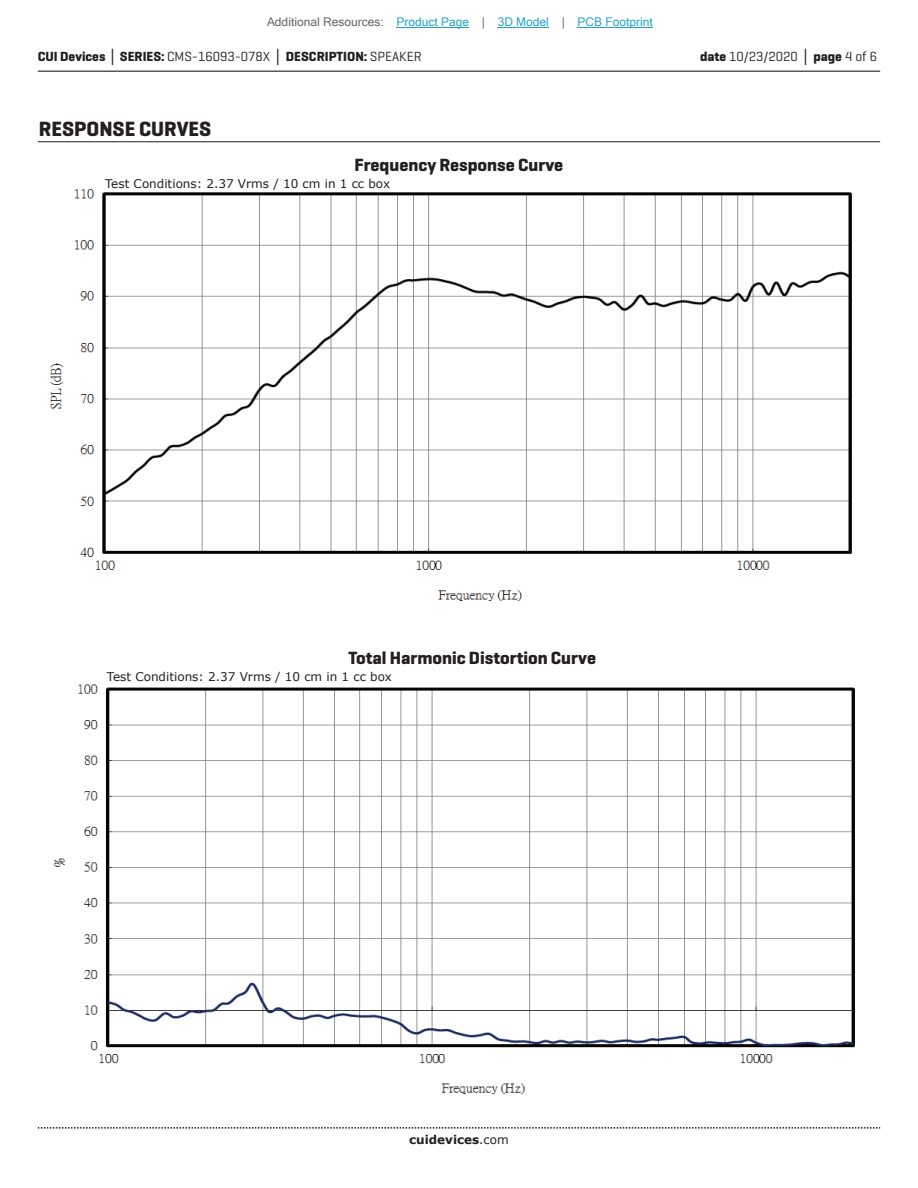
<style>
.page{position:relative;width:918px;height:1188px;background:#fff}
.page>*{position:absolute;margin:0;border:0;box-sizing:border-box;transform-origin:0 0}
.t1{font:700 21px "Geogrotesque";color:#231f20}
.t2{font:700 18px "Geogrotesque";color:#231f20}
.t3{font:700 13.5px "Geogrotesque";color:#231f20}
.t4{font:13.5px "Geogrotesque";color:#231f20}
.t5{font:12px "Verdana";color:#231f20}
.t6{font:12px "Microsoft Sans Serif";color:#23a4c6}
.t7{font:700 12px "Verdana";color:#231f20}
.s1{color:#63676b}
.s2{font-family:"Verdana"}
.s3{font-weight:400}
.s4{font-weight:700}
.s5{font-family:"Verdana";font-weight:700}
</style>
<div class="page">
<hr style="left:38px;top:71px;width:842px;height:1px;background:#231f20">
<svg style="left:38px;top:1127px;width:842px;height:2px"></svg>
<img style="left:50px;top:189px;width:802px;height:413px">
<hr style="left:38px;top:141px;width:842px;height:1px;background:#231f20">
<img style="left:53px;top:684px;width:802px;height:411px">
<hr style="left:397px;top:27px;width:72px;height:1px;background:#23a4c6">
<hr style="left:498px;top:27px;width:51px;height:1px;background:#23a4c6">
<hr style="left:578px;top:27px;width:75px;height:1px;background:#23a4c6">
<p class="t6" style="left:267px;top:15px;width:387px"><span class="s1">Additional Resources:</span> Product Page <span class="s1">|</span> 3D Model <span class="s1">|</span> PCB Footprint</p>
<p class="t3" style="left:38px;top:48px;width:385px">CUI Devices <span class="s2">│</span> SERIES: <span class="s3">CMS-16093-078X</span> <span class="s2">│</span> DESCRIPTION: <span class="s3">SPEAKER</span></p>
<h1 class="t1" style="left:39px;top:116px;width:174px">RESPONSE CURVES</h1>
<h2 class="t2" style="left:355px;top:153px;width:210px">Frequency Response Curve</h2>
<p class="t5" style="left:105px;top:175px;width:286px">Test Conditions: 2.37 Vrms / 10 cm in 1 cc box</p>
<p class="t4" style="left:700px;top:48px;width:179px"><span class="s4">date</span> 10/23/2020 <span class="s5">│</span> <span class="s4">page</span> 4 of 6</p>
<h2 class="t2" style="left:348px;top:646px;width:249px">Total Harmonic Distortion Curve</h2>
<p class="t5" style="left:107px;top:668px;width:286px">Test Conditions: 2.37 Vrms / 10 cm in 1 cc box</p>
<p class="t7" style="left:409px;top:1131px;width:101px">cuidevices<span class="s3">.com</span></p>
</div>
